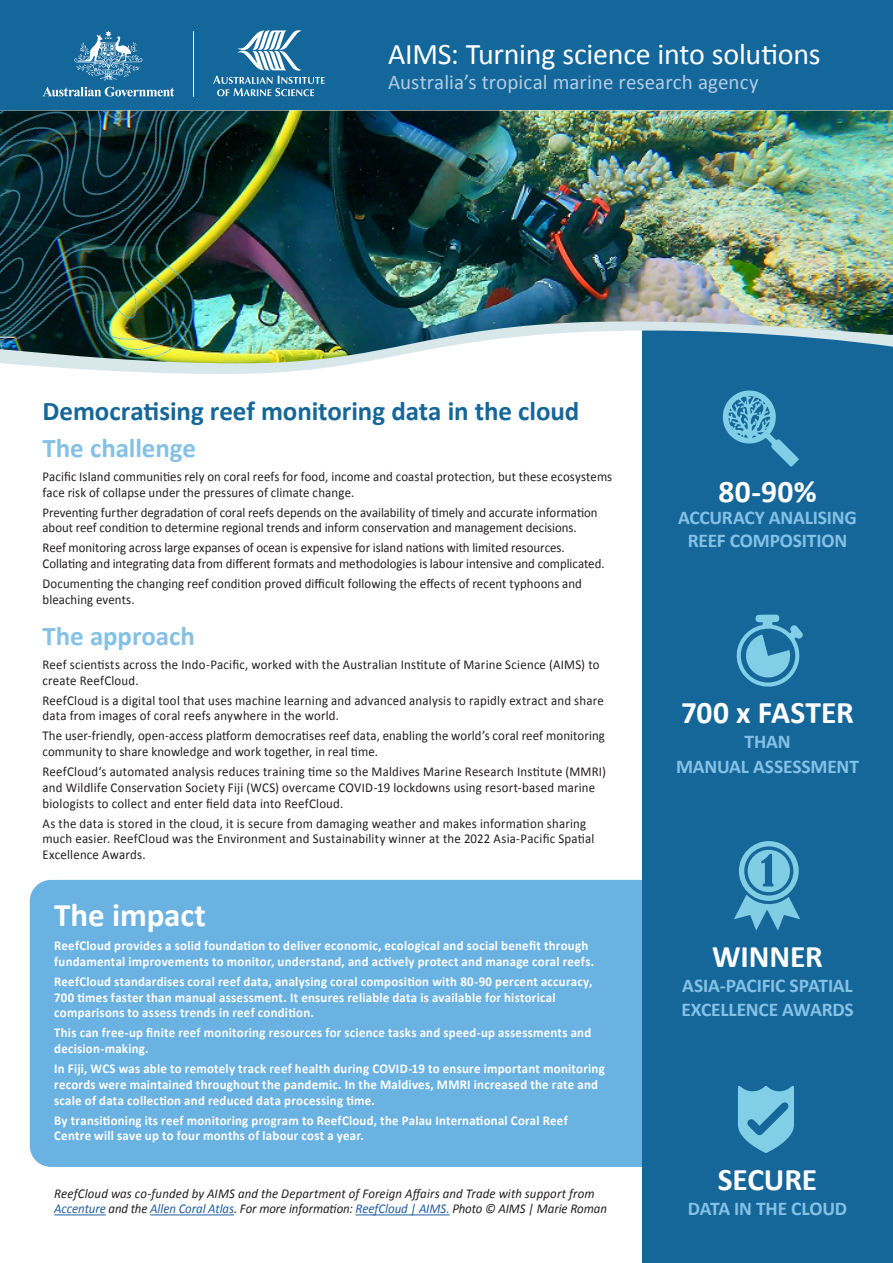
<style>
.page{position:relative;width:893px;height:1263px;background:#fff}
.page>*{position:absolute;margin:0;border:0;box-sizing:border-box;transform-origin:0 0}
.t1{font:700 33px "Calibri";letter-spacing:-.005em;color:#fff}
.t2{font:700 31.5px "Calibri";letter-spacing:-.005em;color:#fff}
.t3{font:30px "Calibri";letter-spacing:-.01em;color:#fff}
.t4{font:700 27px "Calibri";letter-spacing:-.005em;color:#156799}
.t5{font:700 27px "Calibri";letter-spacing:-.005em;color:#85c1e5}
.t6{font:21px "Calibri";letter-spacing:.005em;color:#b5cce3}
.t7{font:700 19.5px/24.6px "Calibri";letter-spacing:-.01em;color:#85c1e5;text-align:center}
.t8{font:13.5px/15.8px "Calibri";letter-spacing:.01em;color:#231f20;scale:.95 1}
.t9{font:700 13.5px/15.8px "Calibri";letter-spacing:.02em;color:#fff;scale:.95 1}
.t10{font:italic 13.5px/15.8px "Calibri";color:#231f20;scale:.95 1}
.s1{color:#215e9e}
</style>
<div class="page">
<div style="left:0;top:0;width:893px;height:111px;background:#14679a"></div>
<div style="left:30px;top:880px;width:612px;height:287px;background:#6ab2e2"></div>
<div style="left:642px;top:111px;width:251px;height:1152px;background:#156799"></div>
<svg style="left:43px;top:87px;width:131px;height:9px"></svg>
<svg style="left:74px;top:30px;width:69px;height:50px"></svg>
<hr style="left:193px;top:31px;width:1px;height:65px;background:#fff">
<svg style="left:213px;top:30px;width:112px;height:66px"></svg>
<svg style="left:2px;top:363px;width:354px;height:11px;fill:#d8e7ea"></svg>
<img style="left:437px;top:111px;width:456px;height:237px">
<img style="left:0;top:111px;width:437px;height:252px">
<svg style="left:723px;top:391px;width:76px;height:75px"></svg>
<svg style="left:736px;top:615px;width:67px;height:72px"></svg>
<svg style="left:734px;top:841px;width:66px;height:89px"></svg>
<svg style="left:738px;top:1086px;width:56px;height:67px"></svg>
<hr style="left:54px;top:1214px;width:52px;height:1px;background:#215e9e">
<hr style="left:150px;top:1214px;width:84px;height:1px;background:#215e9e">
<hr style="left:356px;top:1214px;width:94px;height:1px;background:#215e9e">
<h3 class="t3" style="left:388px;top:35px;width:434px">AIMS: Turning science into solutions</h3>
<h3 class="t6" style="left:388px;top:69px;width:372px">Australia’s tropical marine research agency</h3>
<h3 class="t4" style="left:43px;top:394px;width:538px">Democratising reef monitoring data in the cloud</h3>
<h3 class="t5" style="left:43px;top:431px;width:155px">The challenge</h3>
<p class="t8" style="left:43px;top:468px;width:601px">Pacific Island communities rely on coral reefs for food, income and coastal protection, but these ecosystems face risk of collapse under the pressures of climate change.</p>
<p class="t8" style="left:43px;top:503px;width:586px">Preventing further degradation of coral reefs depends on the availability of timely and accurate information about reef condition to determine regional trends and inform conservation and management decisions.</p>
<p class="t8" style="left:43px;top:539px;width:593px">Reef monitoring across large expanses of ocean is expensive for island nations with limited resources.<br>Collating and integrating data from different formats and methodologies is labour intensive and complicated.</p>
<p class="t8" style="left:43px;top:575px;width:569px">Documenting the changing reef condition proved difficult following the effects of recent typhoons and bleaching events.</p>
<h3 class="t5" style="left:43px;top:619px;width:154px">The approach</h3>
<p class="t8" style="left:43px;top:656px;width:588px">Reef scientists across the Indo-Pacific, worked with the Australian Institute of Marine Science (AIMS) to create ReefCloud.</p>
<p class="t8" style="left:43px;top:691px;width:592px">ReefCloud is a digital tool that uses machine learning and advanced analysis to rapidly extract and share data from images of coral reefs anywhere in the world.</p>
<p class="t8" style="left:43px;top:727px;width:593px">The user-friendly, open-access platform democratises reef data, enabling the world’s coral reef monitoring community to share knowledge and work together, in real time.</p>
<p class="t8" style="left:43px;top:763px;width:594px">ReefCloud‘s automated analysis reduces training time so the Maldives Marine Research Institute (MMRI) and Wildlife Conservation Society Fiji (WCS) overcame COVID-19 lockdowns using resort-based marine biologists to collect and enter field data into ReefCloud.</p>
<p class="t8" style="left:43px;top:815px;width:582px">As the data is stored in the cloud, it is secure from damaging weather and makes information sharing much easier. ReefCloud was the Environment and Sustainability winner at the 2022 Asia-Pacific Spatial<br>Excellence Awards.</p>
<h1 class="t1" style="left:54px;top:894px;width:153px">The impact</h1>
<p class="t9" style="left:54px;top:937px;width:570px">ReefCloud provides a solid foundation to deliver economic, ecological and social benefit through fundamental improvements to monitor, understand, and actively protect and manage coral reefs.</p>
<p class="t9" style="left:54px;top:973px;width:568px">ReefCloud standardises coral reef data, analysing coral composition with 80-90 percent accuracy,<br>700 times faster than manual assessment. It ensures reliable data is available for historical comparisons to assess trends in reef condition.</p>
<p class="t9" style="left:54px;top:1024px;width:567px">This can free-up finite reef monitoring resources for science tasks and speed-up assessments and decision-making.</p>
<p class="t9" style="left:54px;top:1060px;width:581px">In Fiji, WCS was able to remotely track reef health during COVID-19 to ensure important monitoring records were maintained throughout the pandemic. In the Maldives, MMRI increased the rate and scale of data collection and reduced data processing time.</p>
<p class="t9" style="left:54px;top:1112px;width:542px">By transitioning its reef monitoring program to ReefCloud, the Palau International Coral Reef<br>Centre will save up to four months of labour cost a year.</p>
<p class="t10" style="left:54px;top:1184px;width:583px">ReefCloud was co-funded by AIMS and the Department of Foreign Affairs and Trade with support from<br><span class="s1">Accenture</span> and the <span class="s1">Allen Coral Atlas</span>. For more information: <span class="s1">ReefCloud | AIMS.</span> Photo © AIMS | Marie Roman</p>
<h2 class="t2" style="left:718px;top:472px;width:100px">80-90%</h2>
<h3 class="t7" style="left:678px;top:506px;width:180px;line-height:22.5px">ACCURACY ANALISING<br>REEF COMPOSITION</h3>
<h2 class="t2" style="left:681px;top:693px;width:174px">700 x FASTER</h2>
<h3 class="t7" style="left:676px;top:728px;width:184px">THAN<br>MANUAL ASSESSMENT</h3>
<h2 class="t2" style="left:712px;top:937px;width:112px">WINNER</h2>
<h3 class="t7" style="left:681px;top:972px;width:174px;text-align:left">ASIA-PACIFIC SPATIAL<br>EXCELLENCE AWARDS</h3>
<h2 class="t2" style="left:718px;top:1160px;width:101px">SECURE</h2>
<h3 class="t7" style="left:688px;top:1195px;width:161px">DATA IN THE CLOUD</h3>
</div>
